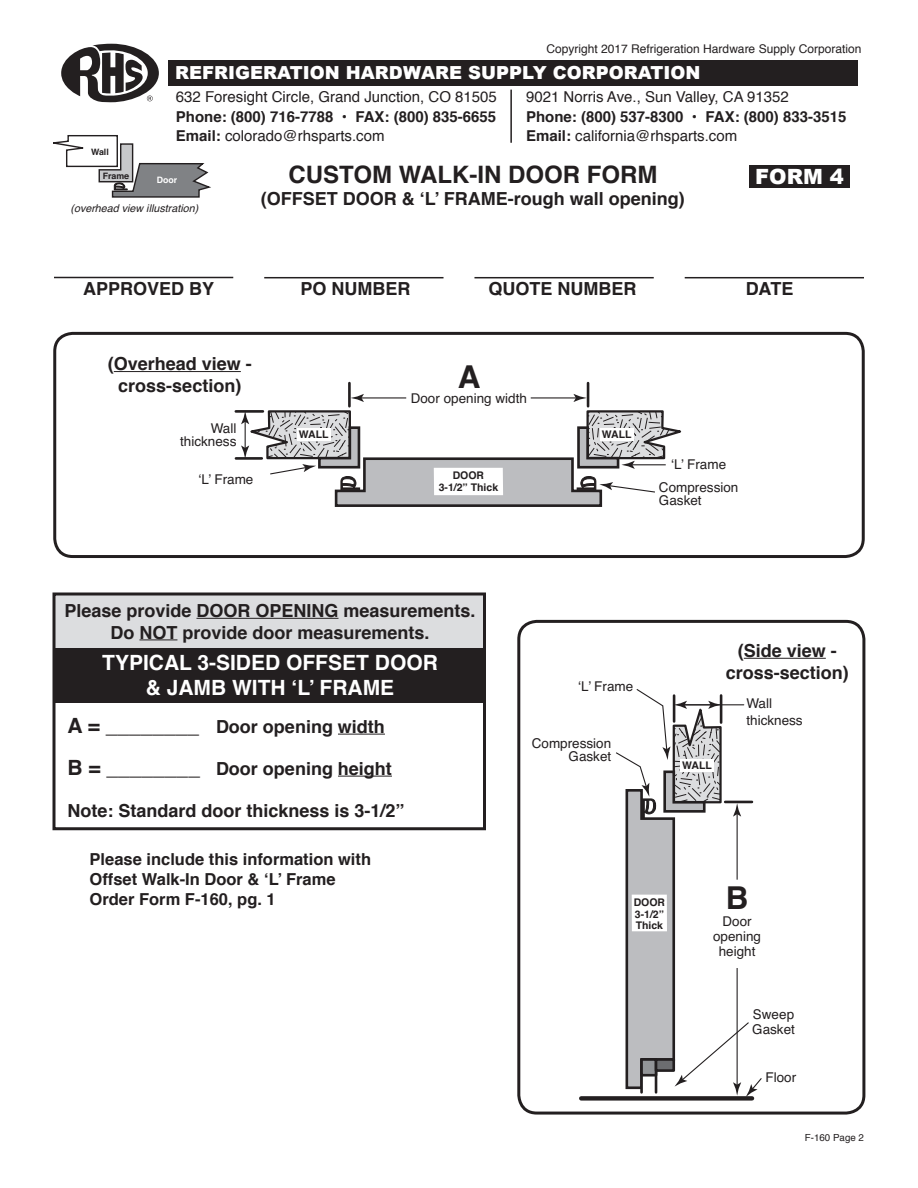
<style>
.page{position:relative;width:918px;height:1188px;background:#fff}
.page>*{position:absolute;margin:0;border:0;box-sizing:border-box;transform-origin:0 0}
.t1{font:700 31.5px "Helvetica";color:#231f20}
.t2{font:700 24px "Helvetica";color:#231f20}
.t3{font:700 21px/25.2px "Helvetica";color:#fff;text-align:center}
.t4{font:900 21px "Arial";color:#fff}
.t5{font:700 18px/21.6px "Helvetica";color:#231f20;text-align:center}
.t6{font:900 18px "Arial";color:#fff}
.t7{font:700 16.5px/19.8px "Helvetica";color:#231f20}
.t8{font:700 15px/19.5px "Helvetica";color:#231f20}
.t9{font:15px "Helvetica";color:#231f20}
.t10{font:13.5px/13.5px "Helvetica";color:#231f20;text-align:right}
.t11{font:12px "Helvetica";color:#231f20}
.t12{font:italic 10.8px "Helvetica";color:#231f20}
.t13{font:700 10.5px/12.6px "Helvetica";color:#231f20;text-align:center}
.t14{font:9.75px "Helvetica";color:#231f20}
.t15{font:700 8.85px "Helvetica";color:#231f20}
.t16{font:700 8.85px "Helvetica";color:#fff}
.s1{font-weight:400}
.s2{font-size:21px}
</style>
<div class="page">
<div style="left:55px;top:648px;width:430px;height:55px;background:#231f20"></div>
<div style="left:517px;top:620px;width:348px;height:495px;border:3px solid #231f20;border-radius:18px"></div>
<div style="left:53px;top:332px;width:812px;height:226px;border:3px solid #231f20;border-radius:18px"></div>
<div style="left:168px;top:60px;width:690px;height:26px;background:#231f20"></div>
<svg style="left:61px;top:44px;width:98px;height:58px"></svg>
<hr style="left:510px;top:90px;width:2px;height:53px;background:#231f20">
<div style="left:749px;top:165px;width:101px;height:23px;background:#231f20"></div>
<hr style="left:54px;top:277px;width:179px;height:1px;background:#231f20">
<hr style="left:264px;top:277px;width:180px;height:1px;background:#231f20">
<hr style="left:474px;top:277px;width:180px;height:1px;background:#231f20">
<hr style="left:685px;top:277px;width:179px;height:1px;background:#231f20">
<hr style="left:114px;top:371px;width:127px;height:1px;background:#231f20">
<hr style="left:744px;top:658px;width:82px;height:1px;background:#231f20">
<div style="left:54px;top:594px;width:432px;height:54px;background:#dcdddf"></div>
<hr style="left:196px;top:618px;width:143px;height:1px;background:#231f20">
<hr style="left:139px;top:639px;width:38px;height:1px;background:#231f20">
<hr style="left:338px;top:734px;width:47px;height:1px;background:#231f20">
<hr style="left:338px;top:776px;width:54px;height:1px;background:#231f20">
<div style="left:52px;top:592px;width:434px;height:238px;border:3px solid #231f20"></div>
<svg style="left:53px;top:135px;width:157px;height:63px"></svg>
<hr style="left:348px;top:383px;width:3px;height:23px;background:#231f20">
<hr style="left:587px;top:383px;width:2px;height:23px;background:#231f20">
<hr style="left:360px;top:397px;width:46px;height:1px;background:#231f20">
<svg style="left:351px;top:394px;width:13px;height:8px"></svg>
<hr style="left:531px;top:397px;width:46px;height:1px;background:#231f20">
<svg style="left:574px;top:394px;width:13px;height:8px"></svg>
<hr style="left:236px;top:410px;width:27px;height:3px;background:#231f20">
<hr style="left:236px;top:457px;width:26px;height:3px;background:#231f20">
<svg style="left:241px;top:410px;width:441px;height:97px"></svg>
<div style="left:581px;top:1096px;width:171px;height:5px;background:#231f20"></div>
<svg style="left:615px;top:689px;width:147px;height:408px"></svg>
<p class="t11" style="left:547px;top:40px;width:316px">Copyright 2017 Refrigeration Hardware Supply Corporation</p>
<p class="t6" style="left:175px;top:60px;width:527px">REFRIGERATION HARDWARE SUPPLY CORPORATION</p>
<p class="t9" style="left:526px;top:86px;width:264px">9021 Norris Ave., Sun Valley, CA 91352</p>
<p class="t8" style="left:526px;top:107px;width:322px">Phone: (800) 537-8300 • FAX: (800) 833-3515<br>Email: <span class="s1">california@rhsparts.com</span></p>
<h2 class="t2" style="left:289px;top:155px;width:370px">CUSTOM WALK-IN DOOR FORM</h2>
<p class="t4" style="left:830px;top:161px;width:16px">1</p>
<p class="t5" style="left:261px;top:188px;width:426px">(OFFSET DOOR &amp; ‘L’ FRAME-rough wall opening)</p>
<p class="t9" style="left:176px;top:86px;width:322px">632 Foresight Circle, Grand Junction, CO 81505</p>
<p class="t8" style="left:176px;top:107px;width:322px">Phone: (800) 716-7788 • FAX: (800) 835-6655<br>Email: <span class="s1">colorado@rhsparts.com</span></p>
<p class="t15" style="left:91px;top:145px;width:19px">Wall</p>
<p class="t15" style="left:103px;top:169px;width:28px">Frame</p>
<p class="t4" style="left:755px;top:161px;width:90px">FORM 4</p>
<p class="t16" style="left:157px;top:173px;width:22px">Door</p>
<p class="t12" style="left:71px;top:199px;width:129px">(overhead view illustration)</p>
<p class="t5" style="left:83px;top:278px;width:133px">APPROVED BY</p>
<p class="t5" style="left:300px;top:278px;width:111px">PO NUMBER</p>
<p class="t5" style="left:489px;top:278px;width:149px">QUOTE NUMBER</p>
<p class="t5" style="left:746px;top:278px;width:49px">DATE</p>
<p class="t10" style="left:594px;top:285px;width:58px">thickness</p>
<p class="t15" style="left:91px;top:287px;width:19px">Wall</p>
<p class="t5" style="left:108px;top:353px;width:146px">(Overhead view - cross-section)</p>
<p class="t10" style="left:180px;top:422px;width:58px">Wall thickness</p>
<p class="t10" style="left:198px;top:473px;width:57px">‘L’ Frame</p>
<h1 class="t1" style="left:458px;top:351px;width:24px">A</h1>
<p class="t10" style="left:411px;top:391px;width:118px">Door opening width</p>
<p class="t13" style="left:299px;top:428px;width:31px">WALL</p>
<p class="t13" style="left:602px;top:428px;width:31px">WALL</p>
<p class="t13" style="left:439px;top:469px;width:61px">DOOR<br>3-1/2” Thick</p>
<p class="t10" style="left:671px;top:458px;width:57px">‘L’ Frame</p>
<p class="t10" style="left:659px;top:481px;width:81px;text-align:left">Compression<br>Gasket</p>
<p class="t5" style="left:64px;top:600px;width:413px">Please provide DOOR OPENING measurements.<br>Do NOT provide door measurements.</p>
<p class="t3" style="left:102px;top:650px;width:337px">TYPICAL 3-SIDED OFFSET DOOR &amp; JAMB WITH ‘L’ FRAME</p>
<p class="t5" style="left:68px;top:716px;width:319px"><span class="s2">A = ________</span> Door opening width</p>
<p class="t5" style="left:68px;top:758px;width:326px"><span class="s2">B = ________</span> Door opening height</p>
<p class="t5" style="left:68px;top:800px;width:339px">Note: Standard door thickness is 3-1/2”</p>
<p class="t10" style="left:578px;top:680px;width:57px">‘L’ Frame</p>
<p class="t10" style="left:532px;top:737px;width:81px">Compression<br>Gasket</p>
<p class="t13" style="left:682px;top:759px;width:31px">WALL</p>
<p class="t5" style="left:726px;top:640px;width:125px">(Side view - cross-section)</p>
<p class="t10" style="left:746px;top:696px;width:58px;line-height:16.2px;text-align:left">Wall thickness</p>
<p class="t10" style="left:333px;top:848px;width:27px">Wall</p>
<p class="t7" style="left:90px;top:850px;width:283px">Please include this information with<br>Offset Walk-In Door &amp; ‘L’ Frame<br>Order Form F-160, pg. 1</p>
<p class="t10" style="left:118px;top:887px;width:81px">Compression<br>Gasket</p>
<p class="t13" style="left:634px;top:896px;width:33px;text-align:left">DOOR<br>3-1/2”</p>
<p class="t13" style="left:636px;top:919px;width:29px">Thick</p>
<p class="t10" style="left:605px;top:901px;width:44px">Gasket</p>
<h1 class="t1" style="left:726px;top:873px;width:24px">B</h1>
<p class="t13" style="left:714px;top:909px;width:31px">WALL</p>
<p class="t10" style="left:713px;top:914px;width:50px;line-height:15px;text-align:center">Door opening height</p>
<p class="t10" style="left:752px;top:1007px;width:44px;line-height:15px;text-align:left">Sweep<br>Gasket</p>
<p class="t10" style="left:760px;top:1065px;width:31px">Door</p>
<p class="t10" style="left:766px;top:1071px;width:32px">Floor</p>
<p class="t14" style="left:805px;top:1130px;width:61px">F-160 Page 2</p>
</div>
